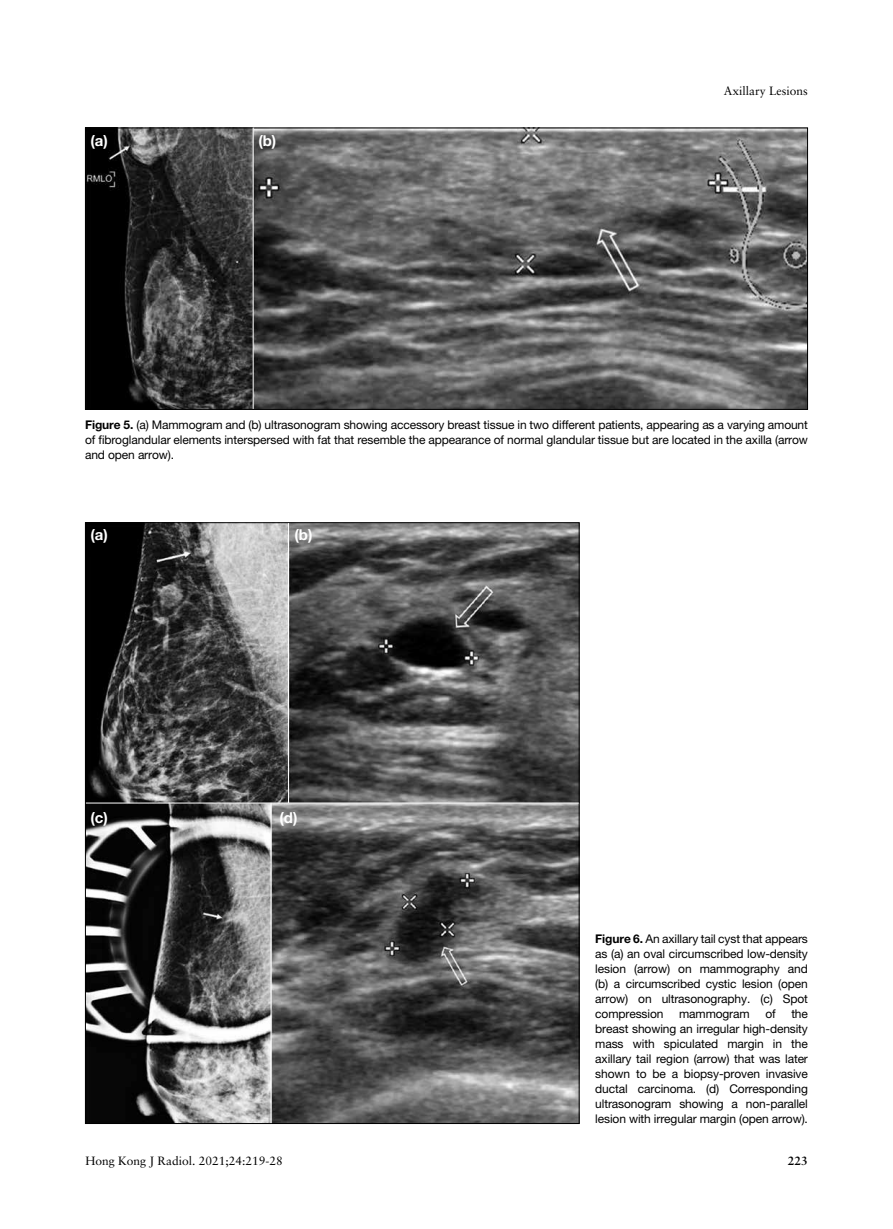
<style>
.page{position:relative;width:893px;height:1229px;background:#fff}
.page>*{position:absolute;margin:0;border:0;box-sizing:border-box;transform-origin:0 0}
.t1{font:700 15px "Helvetica Neue";color:#fff}
.t2{font:12px/15px "Helvetica Neue";letter-spacing:-.01em;color:#000;text-align:justify}
.t3{font:12px "Sabon";color:#000}
.t4{font:700 12px "Sabon";color:#000}
.s1{font-weight:700}
</style>
<div class="page">
<img style="left:87px;top:130px;width:719px;height:278px">
<hr style="left:253px;top:128px;width:1px;height:281px;background:#fff">
<img style="left:87px;top:524px;width:490px;height:598px">
<hr style="left:86px;top:803px;width:493px;height:1px;background:#fff">
<hr style="left:288px;top:523px;width:1px;height:280px;background:#fff">
<hr style="left:271px;top:803px;width:1px;height:320px;background:#fff">
<p class="t1" style="left:90px;top:131px;width:19px">(a)</p>
<p class="t1" style="left:258px;top:131px;width:20px">(b)</p>
<p class="t3" style="left:724px;top:84px;width:86px">Axillary Lesions</p>
<p class="t2" style="left:85px;top:417px;width:724px"><span class="s1">Figure 5.</span> (a) Mammogram and (b) ultrasonogram showing accessory breast tissue in two different patients, appearing as a varying amount of fibroglandular elements interspersed with fat that resemble the appearance of normal glandular tissue but are located in the axilla (arrow and open arrow).</p>
<p class="t1" style="left:90px;top:526px;width:19px">(a)</p>
<p class="t1" style="left:294px;top:526px;width:20px">(b)</p>
<p class="t1" style="left:90px;top:809px;width:19px">(c)</p>
<p class="t1" style="left:280px;top:809px;width:20px">(d)</p>
<p class="t2" style="left:595px;top:931px;width:214px"><span class="s1">Figure 6.</span> An axillary tail cyst that appears as (a) an oval circumscribed low-density lesion (arrow) on mammography and (b) a circumscribed cystic lesion (open arrow) on ultrasonography. (c) Spot compression</p>
<p class="t2" style="left:679px;top:1006px;width:72px">mammogram</p>
<p class="t2" style="left:765px;top:1006px;width:12px">of</p>
<p class="t2" style="left:595px;top:1006px;width:214px;text-indent:196px">the breast showing an irregular high-density mass with spiculated margin in the axillary tail region (arrow) that was later shown to be a biopsy-proven invasive ductal carcinoma. (d) Corresponding ultrasonogram showing a non-parallel lesion with irregular margin (open arrow).</p>
<p class="t3" style="left:85px;top:1153px;width:199px">Hong Kong J Radiol. 2021;24:219-28</p>
<p class="t4" style="left:788px;top:1153px;width:22px">223</p>
</div>
